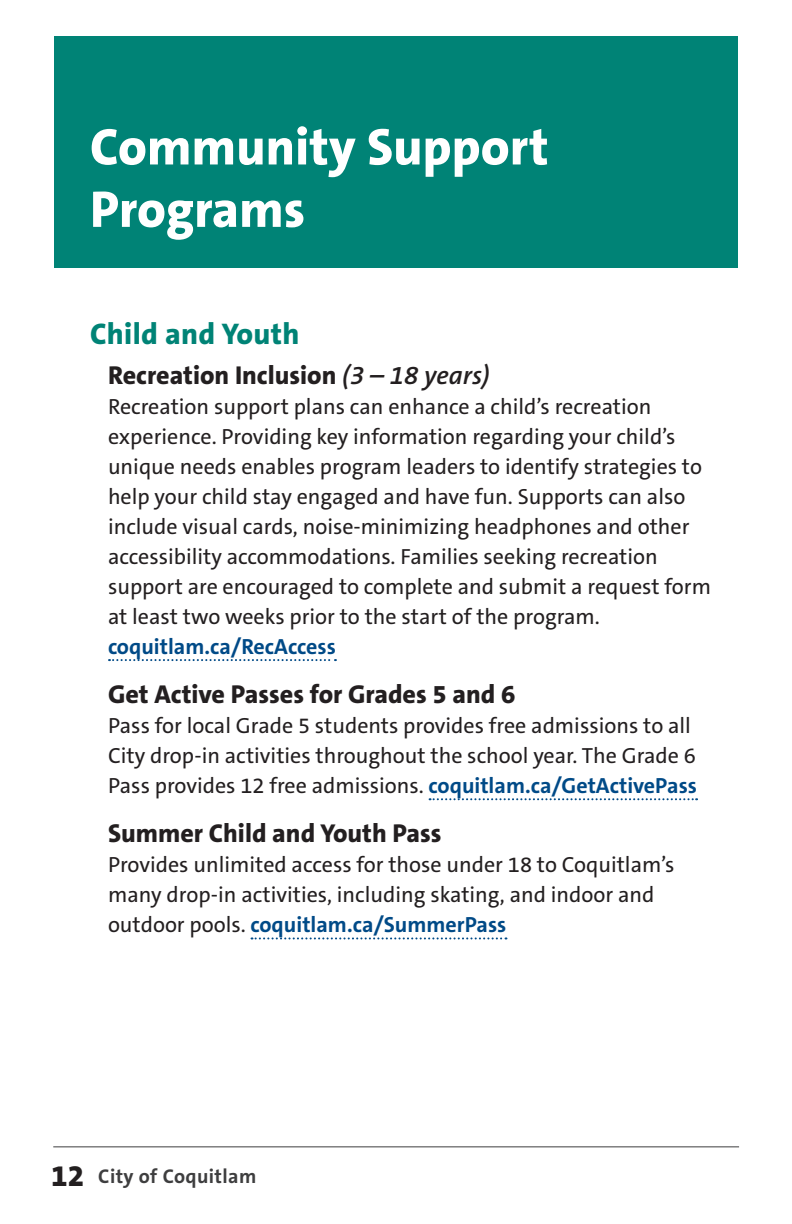
<style>
.page{position:relative;width:792px;height:1224px;background:#fff}
.page>*{position:absolute;margin:0;border:0;box-sizing:border-box;transform-origin:0 0}
.Heading__purple{font:800 52px/62.4px "The Sans C5";color:#fff}
.Subhead{font:800 30px "The Sans C5";letter-spacing:.01em;color:#008376}
.t1{font:800 30px "The Sans C5";color:#231f20}
.t2{font:800 26px "The Sans C5";color:#231f20}
.Text_Indented{font:22px/30px "The Sans C5";color:#231f20}
.t3{font:700 20px "The Sans C5";letter-spacing:.02em;color:#3e3e3f}
.s1{font-weight:600;font-style:italic}
.s2{font-weight:700;color:#004a87}
</style>
<div class="page">
<hr style="left:53px;top:1146px;width:686px;height:1px;background:#3e3e3f">
<div style="left:54px;top:36px;width:684px;height:231px;background:#008376"></div>
<svg style="left:109px;top:659px;width:227px;height:2px"></svg>
<svg style="left:430px;top:798px;width:267px;height:2px"></svg>
<svg style="left:252px;top:937px;width:255px;height:2px"></svg>
<p class="Heading__purple" style="left:90px;top:116px;width:460px">Community Support<br>Programs</p>
<h2 class="Subhead" style="left:90px;top:314px;width:211px">Child and Youth</h2>
<h3 class="t2" style="left:108px;top:359px;width:383px">Recreation Inclusion <span class="s1">(3 – 18 years)</span></h3>
<p class="Text_Indented" style="left:108px;top:392px;width:605px">Recreation support plans can enhance a child’s recreation experience. Providing key information regarding your child’s unique needs enables program leaders to identify strategies to help your child stay engaged and have fun. Supports can also include visual cards, noise-minimizing headphones and other accessibility accommodations. Families seeking recreation support are encouraged to complete and submit a request form at least two weeks prior to the start of the program. <span class="s2">coquitlam.ca/RecAccess</span></p>
<h3 class="t2" style="left:108px;top:678px;width:409px">Get Active Passes for Grades 5 and 6</h3>
<p class="Text_Indented" style="left:108px;top:711px;width:591px">Pass for local Grade 5 students provides free admissions to all<br>City drop-in activities throughout the school year. The Grade 6<br>Pass provides 12 free admissions. <span class="s2">coquitlam.ca/GetActivePass</span></p>
<h3 class="t2" style="left:108px;top:817px;width:335px">Summer Child and Youth Pass</h3>
<p class="Text_Indented" style="left:108px;top:850px;width:568px">Provides unlimited access for those under 18 to Coquitlam’s many drop-in activities, including skating, and indoor and outdoor pools. <span class="s2">coquitlam.ca/SummerPass</span></p>
<h2 class="t1" style="left:51px;top:1157px;width:35px">12</h2>
<p class="t3" style="left:98px;top:1164px;width:160px">City of Coquitlam</p>
</div>
